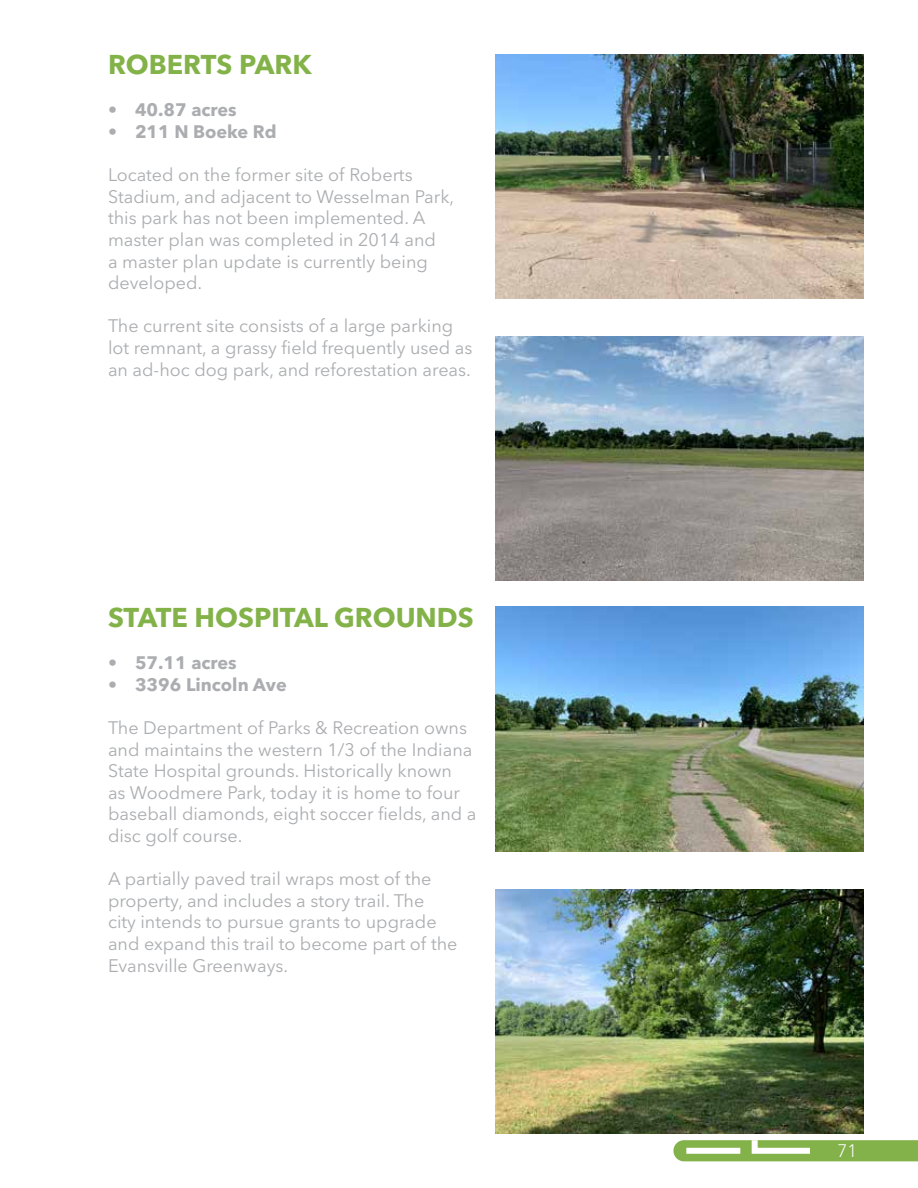
<style>
.page{position:relative;width:918px;height:1188px;background:#fff}
.page>*{position:absolute;margin:0;border:0;box-sizing:border-box;transform-origin:0 0}
.t1{font:700 27px "Avenir Next LT Pro";color:#83b249}
.t2{font:18px/21.6px "Avenir Next LT Pro";color:#abadb0}
.t3{font:700 18px "Avenir Next LT Pro";color:#abadb0}
.t4{font:300 18px "Avenir Next LT Pro";color:#fff}
</style>
<div class="page">
<svg style="left:673px;top:1140px;width:245px;height:21px;background:#96be66"></svg>
<img style="left:495px;top:607px;width:369px;height:244px">
<img style="left:495px;top:890px;width:369px;height:244px">
<img style="left:495px;top:336px;width:369px;height:244px">
<img style="left:495px;top:54px;width:369px;height:244px">
<h1 class="t1" style="left:108px;top:48px;width:205px">ROBERTS PARK</h1>
<p class="t3" style="left:108px;top:99px;width:130px">• 40.87 acres</p>
<p class="t3" style="left:108px;top:121px;width:170px">• 211 N Boeke Rd</p>
<p class="t2" style="left:108px;top:164px;width:348px">Located on the former site of Roberts Stadium, and adjacent to Wesselman Park, this park has not been implemented. A master plan was completed in 2014 and<br>a master plan update is currently being developed.</p>
<p class="t2" style="left:108px;top:315px;width:366px">The current site consists of a large parking lot remnant, a grassy field frequently used as an ad-hoc dog park, and reforestation areas.</p>
<h1 class="t1" style="left:108px;top:601px;width:367px">STATE HOSPITAL GROUNDS</h1>
<p class="t3" style="left:108px;top:652px;width:130px">• 57.11 acres</p>
<p class="t3" style="left:108px;top:674px;width:180px">• 3396 Lincoln Ave</p>
<p class="t2" style="left:108px;top:717px;width:370px">The Department of Parks &amp; Recreation owns and maintains the western 1/3 of the Indiana State Hospital grounds. Historically known<br>as Woodmere Park, today it is home to four baseball diamonds, eight soccer fields, and a disc golf course.</p>
<p class="t2" style="left:108px;top:868px;width:351px">A partially paved trail wraps most of the property, and includes a story trail. The<br>city intends to pursue grants to upgrade and expand this trail to become part of the Evansville Greenways.</p>
<p class="t4" style="left:837px;top:1140px;width:22px">71</p>
</div>
